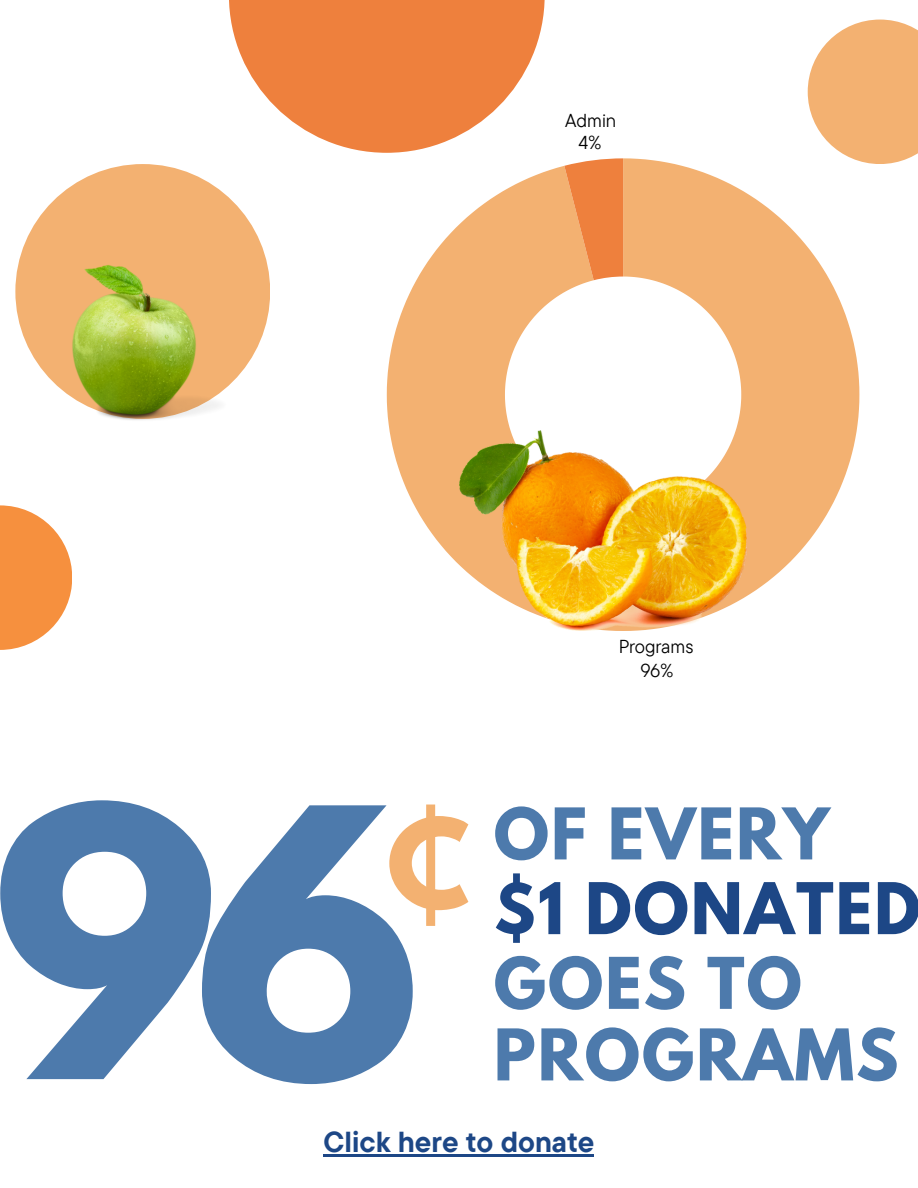
<style>
.page{position:relative;width:918px;height:1188px;background:#fff}
.page>*{position:absolute;margin:0;border:0;box-sizing:border-box;transform-origin:0 0}
.t1{font:700 331.8px "League Spartan";color:#4d7aac}
.t2{font:700 110.1px "League Spartan";color:#f3b171}
.t3{font:700 63.15px/71.6px "League Spartan";letter-spacing:.03em;color:#4d7aac}
.t4{font:700 63.15px "League Spartan";letter-spacing:.03em;color:#1d4786}
.t5{font:700 28.8px "TT Commons Pro";color:#1d4786}
.t6{font:18.75px/24.5px "TT Commons Pro";color:#000;text-align:center}
</style>
<div class="page">
<svg style="left:387px;top:158px;width:472px;height:438px;fill:#f3b171"></svg>
<svg style="left:564px;top:158px;width:59px;height:122px;background:#ef9050"></svg>
<div style="left:15px;top:164px;width:255px;height:255px;background:#f3b171;border-radius:50%"></div>
<svg style="left:0;top:505px;width:72px;height:145px;fill:#f6903e"></svg>
<img style="left:48px;top:265px;width:190px;height:155px">
<svg style="left:808px;top:20px;width:110px;height:144px;background:#f4bc86"></svg>
<div style="left:426px;top:805px;width:9px;height:121px;background:#f3b171"></div>
<img style="left:460px;top:430px;width:287px;height:201px">
<svg style="left:229px;top:0;width:316px;height:153px;fill:#ee803d"></svg>
<hr style="left:324px;top:1155px;width:270px;height:2px;background:#1d4786">
<p class="t6" style="left:565px;top:110px;width:53px;line-height:21.5px">Admin<br>4%</p>
<p class="t6" style="left:619px;top:634px;width:76px">Programs<br>96%</p>
<p class="t1" style="left:-10px;top:781px;width:434px">96</p>
<p class="t2" style="left:387px;top:809px;width:84px">C</p>
<p class="t3" style="left:494px;top:806px;width:337px">OF EVERY</p>
<p class="t4" style="left:494px;top:877px;width:428px">$1 DONATED</p>
<p class="t3" style="left:494px;top:956px;width:406px">GOES TO<br>PROGRAMS</p>
<p class="t5" style="left:324px;top:1124px;width:272px">Click here to donate</p>
</div>
